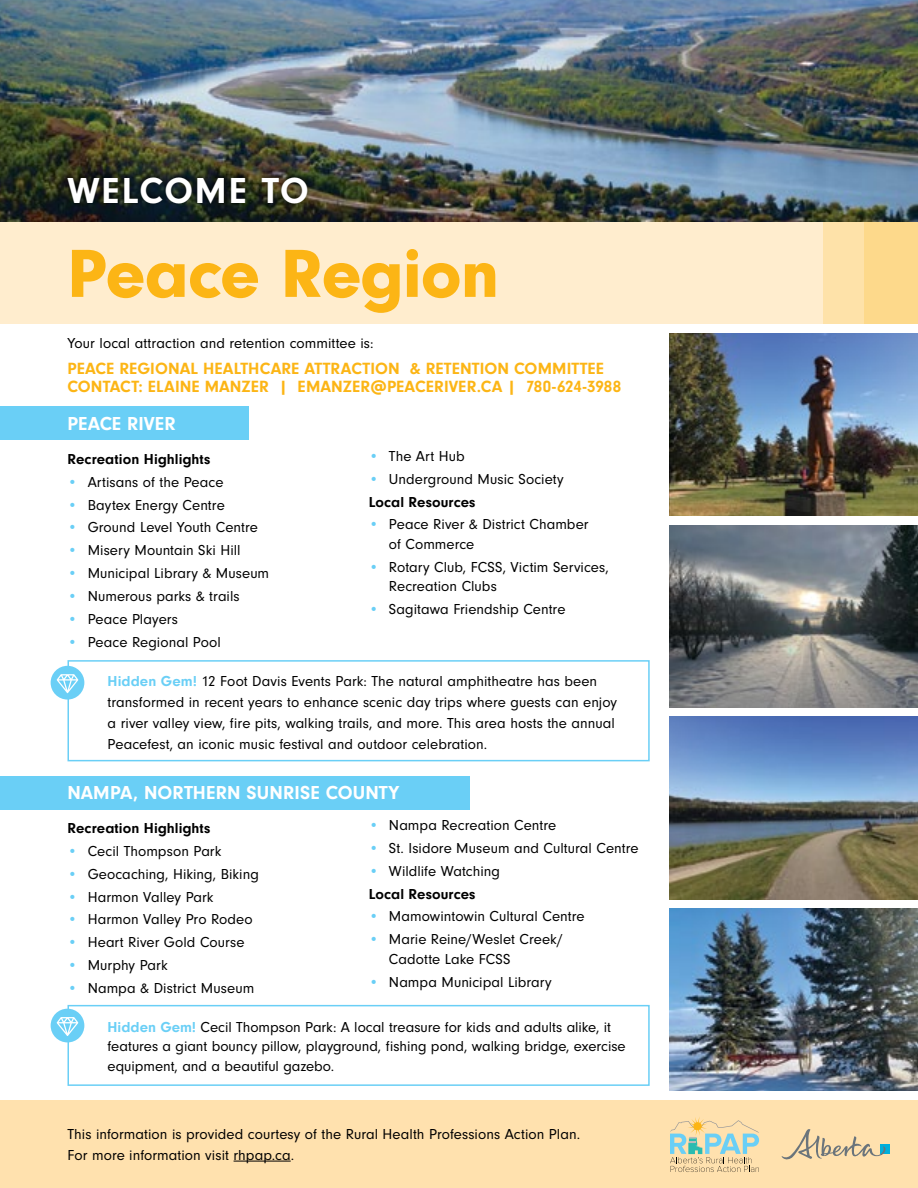
<style>
.page{position:relative;width:918px;height:1188px;background:#fff}
.page>*{position:absolute;margin:0;border:0;box-sizing:border-box;transform-origin:0 0}
.t1{font:900 70.5px "Neuzeit Gro";letter-spacing:-.01em;color:#fcb515}
.t2{font:700 37.5px "Neuzeit Gro";letter-spacing:.05em;color:#fff}
.t3{font:700 19.5px "Neuzeit Gro";letter-spacing:.01em;color:#fff}
.t4{font:700 16.8px/18px "Neuzeit Gro";letter-spacing:.01em;color:#fcb515}
.t5{font:15px/19.5px "Neuzeit Gro";color:#000}
.t6{font:700 15px "Neuzeit Gro";letter-spacing:.005em;color:#000}
.s1{color:#6acff6}
.s2{font-weight:700}
.s3{font-weight:700;color:#6acff6}
</style>
<div class="page">
<img style="left:0;top:0;width:918px;height:223px">
<div style="left:0;top:223px;width:918px;height:101px;background:#ffedce"></div>
<div style="left:824px;top:223px;width:94px;height:101px;background:#fee2a9"></div>
<div style="left:864px;top:223px;width:54px;height:101px;background:#fdd98b"></div>
<div style="left:62px;top:170px;width:250px;height:38px;background:#000;opacity:.75"></div>
<div style="left:0;top:1100px;width:918px;height:88px;background:#ffe1ae"></div>
<svg style="left:670px;top:1117px;width:89px;height:55px"></svg>
<div style="left:880px;top:1145px;width:10px;height:9px;background:#00afdb"></div>
<svg style="left:781px;top:1129px;width:105px;height:31px"></svg>
<div style="left:0;top:776px;width:469px;height:33px;background:#6acff6"></div>
<div style="left:68px;top:1005px;width:582px;height:81px;border:2px solid #6acff6"></div>
<div style="left:51px;top:1009px;width:33px;height:33px;background:#6acff6;border-radius:50%"></div>
<svg style="left:57px;top:1017px;width:21px;height:19px"></svg>
<div style="left:0;top:407px;width:248px;height:33px;background:#6acff6"></div>
<div style="left:68px;top:660px;width:582px;height:101px;border:2px solid #6acff6"></div>
<div style="left:51px;top:666px;width:33px;height:34px;background:#6acff6;border-radius:50%"></div>
<svg style="left:57px;top:674px;width:21px;height:19px"></svg>
<hr style="left:234px;top:1161px;width:57px;height:1px;background:#000">
<img style="left:670px;top:333px;width:248px;height:183px">
<img style="left:670px;top:717px;width:248px;height:182px">
<img style="left:670px;top:525px;width:248px;height:182px">
<img style="left:670px;top:909px;width:248px;height:182px">
<h2 class="t2" style="left:68px;top:169px;width:243px">WELCOME TO</h2>
<h1 class="t1" style="left:68px;top:234px;width:433px">Peace Region</h1>
<p class="t5" style="left:68px;top:334px;width:307px">Your local attraction and retention committee is:</p>
<p class="t4" style="left:68px;top:360px;width:555px">PEACE REGIONAL HEALTHCARE ATTRACTION &amp; RETENTION COMMITTEE<br>CONTACT: ELAINE MANZER | EMANZER@PEACERIVER.CA | 780-624-3988</p>
<h3 class="t3" style="left:68px;top:413px;width:110px">PEACE RIVER</h3>
<p class="t6" style="left:68px;top:450px;width:144px">Recreation Highlights</p>
<p class="t5" style="left:68px;top:472px;width:157px"><span class="s1">•</span> Artisans of the Peace</p>
<p class="t5" style="left:68px;top:495px;width:159px"><span class="s1">•</span> Baytex Energy Centre</p>
<p class="t5" style="left:68px;top:518px;width:192px"><span class="s1">•</span> Ground Level Youth Centre</p>
<p class="t5" style="left:68px;top:541px;width:175px"><span class="s1">•</span> Misery Mountain Ski Hill</p>
<p class="t5" style="left:68px;top:564px;width:203px"><span class="s1">•</span> Municipal Library &amp; Museum</p>
<p class="t5" style="left:68px;top:587px;width:174px"><span class="s1">•</span> Numerous parks &amp; trails</p>
<p class="t5" style="left:68px;top:610px;width:112px"><span class="s1">•</span> Peace Players</p>
<p class="t5" style="left:68px;top:632px;width:155px"><span class="s1">•</span> Peace Regional Pool</p>
<p class="t5" style="left:369px;top:446px;width:97px"><span class="s1">•</span> The Art Hub</p>
<p class="t5" style="left:369px;top:468px;width:197px;line-height:22.8px"><span class="s1">•</span> Underground Music Society<br><span class="s2">Local Resources</span></p>
<p class="t5" style="left:389px;top:515px;width:201px;text-indent:-20px"><span class="s1">•</span> Peace River &amp; District Chamber of Commerce</p>
<p class="t5" style="left:389px;top:557px;width:221px;text-indent:-20px"><span class="s1">•</span> Rotary Club, FCSS, Victim Services,<br>Recreation Clubs</p>
<p class="t5" style="left:369px;top:600px;width:198px"><span class="s1">•</span> Sagitawa Friendship Centre</p>
<p class="t5" style="left:108px;top:671px;width:511px;line-height:21px"><span class="s3">Hidden Gem!</span> 12 Foot Davis Events Park: The natural amphitheatre has been transformed in recent years to enhance scenic day trips where guests can enjoy a river valley view, fire pits, walking trails, and more. This area hosts the annual Peacefest, an iconic music festival and outdoor celebration.</p>
<h3 class="t3" style="left:68px;top:782px;width:334px">NAMPA, NORTHERN SUNRISE COUNTY</h3>
<p class="t6" style="left:68px;top:820px;width:144px">Recreation Highlights</p>
<p class="t5" style="left:68px;top:841px;width:155px"><span class="s1">•</span> Cecil Thompson Park</p>
<p class="t5" style="left:68px;top:864px;width:193px"><span class="s1">•</span> Geocaching, Hiking, Biking</p>
<p class="t5" style="left:68px;top:887px;width:148px"><span class="s1">•</span> Harmon Valley Park</p>
<p class="t5" style="left:68px;top:910px;width:187px"><span class="s1">•</span> Harmon Valley Pro Rodeo</p>
<p class="t5" style="left:68px;top:933px;width:179px"><span class="s1">•</span> Heart River Gold Course</p>
<p class="t5" style="left:68px;top:956px;width:102px"><span class="s1">•</span> Murphy Park</p>
<p class="t5" style="left:68px;top:979px;width:188px"><span class="s1">•</span> Nampa &amp; District Museum</p>
<p class="t5" style="left:369px;top:816px;width:189px"><span class="s1">•</span> Nampa Recreation Centre</p>
<p class="t5" style="left:369px;top:838px;width:271px"><span class="s1">•</span> St. Isidore Museum and Cultural Centre</p>
<p class="t5" style="left:369px;top:860px;width:133px;line-height:22.8px"><span class="s1">•</span> Wildlife Watching<br><span class="s2">Local Resources</span></p>
<p class="t5" style="left:369px;top:907px;width:217px"><span class="s1">•</span> Mamowintowin Cultural Centre</p>
<p class="t5" style="left:389px;top:930px;width:176px;text-indent:-20px"><span class="s1">•</span> Marie Reine/Weslet Creek/<br>Cadotte Lake FCSS</p>
<p class="t5" style="left:369px;top:972px;width:184px"><span class="s1">•</span> Nampa Municipal Library</p>
<p class="t5" style="left:108px;top:1018px;width:520px"><span class="s3">Hidden Gem!</span> Cecil Thompson Park: A local treasure for kids and adults alike, it features a giant bouncy pillow, playground, fishing pond, walking bridge, exercise equipment, and a beautiful gazebo.</p>
<p class="t5" style="left:68px;top:1123px;width:514px;line-height:21px">This information is provided courtesy of the Rural Health Professions Action Plan.<br>For more information visit rhpap.ca.</p>
</div>
